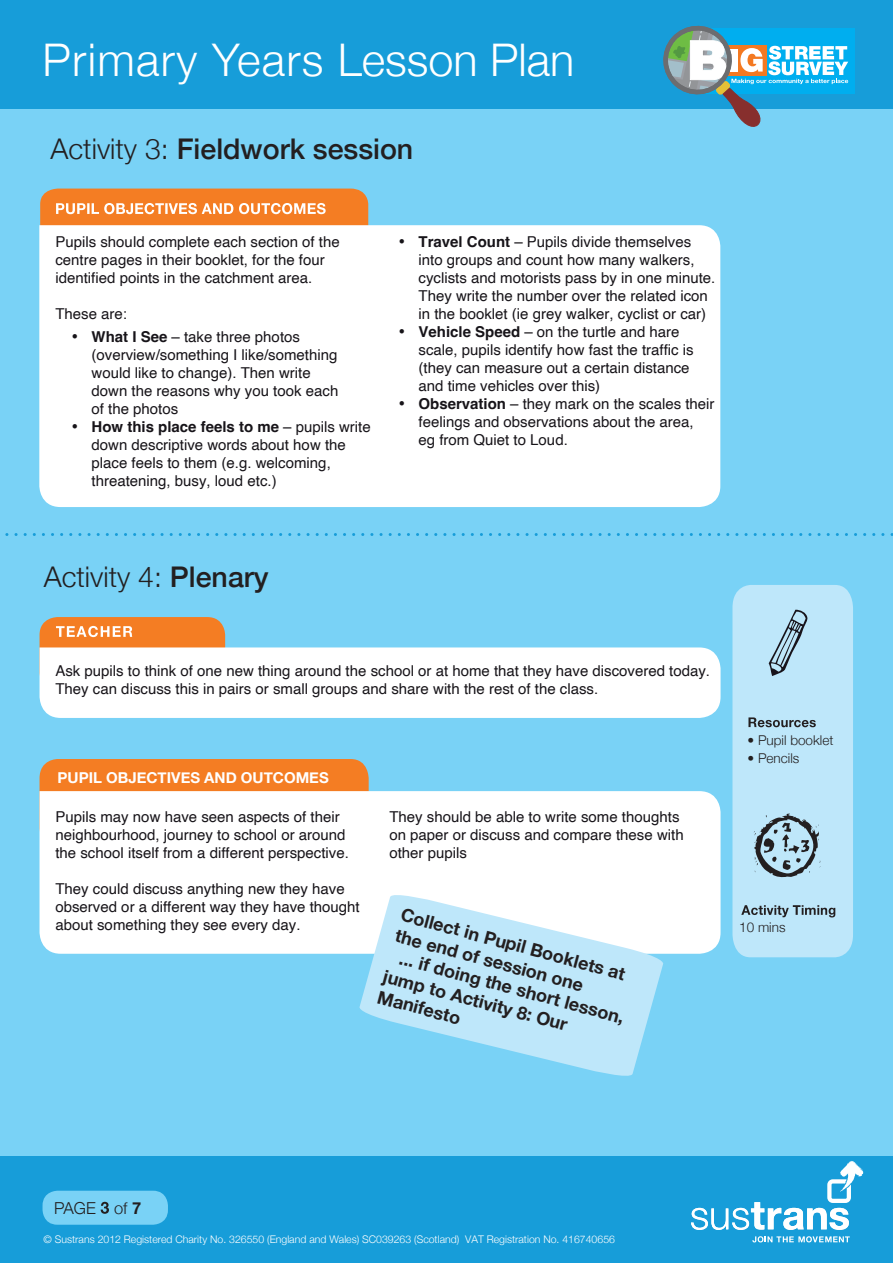
<style>
.page{position:relative;width:893px;height:1263px;background:#79d2f6}
.page>*{position:absolute;margin:0;border:0;box-sizing:border-box;transform-origin:0 0}
.t1{font:300 45px "Helvetica Neue";letter-spacing:.015em;color:#fff}
.t2{font:500 28.5px "Helvetica Neue";color:#231f20}
.t3{font:300 28.5px "Helvetica Neue";color:#231f20}
.t4{font:700 18px/21.6px "Helvetica Neue";color:#231f20}
.t5{font:300 16.5px "Helvetica Neue";color:#231f20}
.t6{font:15px/18px "Helvetica";color:#171419}
.t7{font:700 15px "Helvetica Neue";color:#fff}
.t8{font:15px "Symbol";color:#171419}
.t9{font:300 13.5px "Helvetica Neue";color:#231f20}
.t10{font:300 10.5px "Helvetica Neue";color:#fff}
.s1{font-weight:300}
.s2{font-weight:700}
.s3{font-weight:500}
</style>
<div class="page">
<div style="left:0;top:1156px;width:893px;height:107px;background:#179dd9"></div>
<div style="left:0;top:0;width:893px;height:108px;background:#179dd9"></div>
<svg style="left:752px;top:1236px;width:98px;height:6px"></svg>
<svg style="left:691px;top:1161px;width:172px;height:69px"></svg>
<div style="left:40px;top:617px;width:185px;height:73px;background:#f47d23;border-radius:18px"></div>
<div style="left:40px;top:647px;width:680px;height:71px;background:#fff"></div>
<div style="left:40px;top:759px;width:329px;height:88px;background:#f47d23;border-radius:19px"></div>
<div style="left:40px;top:791px;width:680px;height:163px;background:#fff"></div>
<svg style="left:56px;top:626px;width:76px;height:11px"></svg>
<svg style="left:5px;top:533px;width:888px;height:3px"></svg>
<svg style="left:732px;top:585px;width:121px;height:372px;background:#b2dbee"></svg>
<div style="left:43px;top:1191px;width:125px;height:34px;background:#79d2f6;border-radius:15px"></div>
<svg style="left:101px;top:1202px;width:8px;height:12px"></svg>
<svg style="left:358px;top:891px;width:307px;height:185px;fill:#bee7fa"></svg>
<div style="left:39px;top:225px;width:681px;height:282px;background:#fff"></div>
<svg style="left:40px;top:189px;width:328px;height:70px;background:#f9c39a"></svg>
<div style="left:695px;top:28px;width:160px;height:66px;background:#00aeef"></div>
<svg style="left:661px;top:26px;width:187px;height:101px"></svg>
<h1 class="t1" style="left:43px;top:24px;width:533px">Primary Years Lesson Plan</h1>
<h2 class="t2" style="left:51px;top:126px;width:364px"><span class="s1">Activity 3:</span> Fieldwork session</h2>
<p class="t6" style="left:55px;top:234px;width:286px">Pupils should complete each section of the centre pages in their booklet, for the four identified points in the catchment area.</p>
<p class="t6" style="left:55px;top:306px;width:73px">These are:</p>
<p class="t8" style="left:72px;top:329px;width:8px">•</p>
<p class="t8" style="left:72px;top:419px;width:8px">•</p>
<p class="t6" style="left:92px;top:328px;width:281px"><span class="s2">What I See</span> – take three photos (overview/something I like/something would like to change). Then write<br>down the reasons why you took each<br>of the photos<br><span class="s2">How this place feels to me</span> – pupils write down descriptive words about how the place feels to them (e.g. welcoming, threatening, busy, loud etc.)</p>
<p class="t8" style="left:399px;top:235px;width:8px">•</p>
<p class="t8" style="left:399px;top:325px;width:8px">•</p>
<p class="t8" style="left:399px;top:397px;width:8px">•</p>
<p class="t6" style="left:419px;top:233px;width:298px"><span class="s2">Travel Count</span> – Pupils divide themselves into groups and count how many walkers, cyclists and motorists pass by in one minute.<br>They write the number over the related icon in the booklet (ie grey walker, cyclist or car)<br><span class="s2">Vehicle Speed</span> – on the turtle and hare scale, pupils identify how fast the traffic is (they can measure out a certain distance and time vehicles over this)<br><span class="s2">Observation</span> – they mark on the scales their feelings and observations about the area,<br>eg from Quiet to Loud.</p>
<h2 class="t3" style="left:44px;top:553px;width:226px">Activity 4: <span class="s3">Plenary</span></h2>
<p class="t6" style="left:55px;top:662px;width:656px">Ask pupils to think of one new thing around the school or at home that they have discovered today.<br>They can discuss this in pairs or small groups and share with the rest of the class.</p>
<p class="t7" style="left:58px;top:766px;width:273px">PUPIL OBJECTIVES AND OUTCOMES</p>
<p class="t6" style="left:55px;top:808px;width:295px">Pupils may now have seen aspects of their neighbourhood, journey to school or around the school itself from a different perspective.</p>
<p class="t6" style="left:55px;top:880px;width:306px">They could discuss anything new they have observed or a different way they have thought about something they see every day.</p>
<p class="t6" style="left:389px;top:808px;width:296px">They should be able to write some thoughts on paper or discuss and compare these with other pupils</p>
<p class="t4" style="left:404px;top:904px;width:233px;rotate:15deg">Collect in Pupil Booklets at the end of session one</p>
<p class="t4" style="left:403px;top:947px;width:233px;rotate:15deg">... if doing the short lesson,</p>
<p class="t4" style="left:386px;top:965px;width:192px;rotate:15deg">jump to Activity 8: Our<br>Manifesto</p>
<p class="t9" style="left:748px;top:729px;width:87px">• Pupil booklet</p>
<p class="t9" style="left:748px;top:747px;width:53px">• Pencils</p>
<p class="t9" style="left:739px;top:916px;width:48px">10 mins</p>
<p class="t5" style="left:54px;top:1194px;width:89px">PAGE of <span class="s2">7</span></p>
<p class="t10" style="left:44px;top:1231px;width:573px">© Sustrans 2012 Registered Charity No. 326550 (England and Wales) SC039263 (Scotland) VAT Registration No. 416740656</p>
</div>
